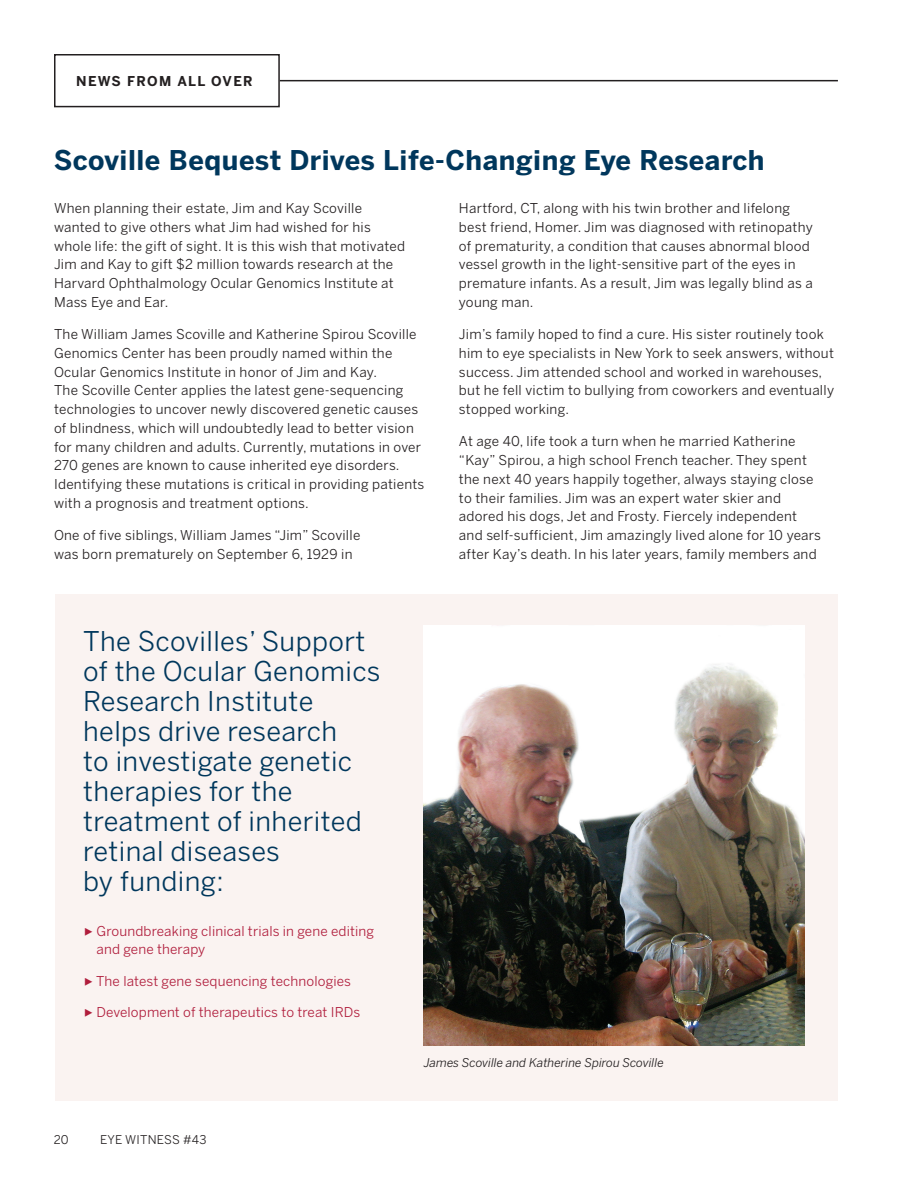
<style>
.page{position:relative;width:918px;height:1188px;background:#fff}
.page>*{position:absolute;margin:0;border:0;box-sizing:border-box;transform-origin:0 0}
.t1{font:27px/30px "Benton Sans";letter-spacing:.015em;color:#00375c}
.Headline{font:700 27px "Benton Sans";letter-spacing:.02em;color:#00375c}
.Body_Copy{font:13.5px/18.8px "Benton Sans";letter-spacing:.02em;color:#231f20}
.Sidebar_Body_Copy{font:13.5px/18px "Benton Sans";letter-spacing:.01em;color:#b01d3c}
.t2{font:700 13.5px "Benton Sans";letter-spacing:.1em;color:#231f20}
.t3{font:italic 12px "Benton Sans";color:#231f20}
.t4{font:12px "Benton Sans";letter-spacing:.02em;color:#231f20}
.s1{font-family:"Freight Sans Pro";font-weight:500}
</style>
<div class="page">
<hr style="left:280px;top:80px;width:558px;height:1px;background:#231f20">
<div style="left:54px;top:54px;width:226px;height:53px;border:2px solid #231f20"></div>
<div style="left:55px;top:595px;width:783px;height:506px;background:#faf3f1"></div>
<img style="left:424px;top:626px;width:380px;height:419px">
<p class="t2" style="left:76px;top:73px;width:178px">NEWS FROM ALL OVER</p>
<p class="Headline" style="left:54px;top:144px;width:712px">Scoville Bequest Drives Life-Changing Eye Research</p>
<p class="Body_Copy" style="left:54px;top:199px;width:353px">When planning their estate, Jim and Kay Scoville wanted to give others what Jim had wished for his whole life: the gift of sight. It is this wish that motivated Jim and Kay to gift $2 million towards research at the Harvard Ophthalmology Ocular Genomics Institute at Mass Eye and Ear.</p>
<p class="Body_Copy" style="left:54px;top:325px;width:372px">The William James Scoville and Katherine Spirou Scoville Genomics Center has been proudly named within the Ocular Genomics Institute in honor of Jim and Kay.<br>The Scoville Center applies the latest gene-sequencing technologies to uncover newly discovered genetic causes of blindness, which will undoubtedly lead to better vision for many children and adults. Currently, mutations in over 270 genes are known to cause inherited eye disorders.<br>Identifying these mutations is critical in providing patients with a prognosis and treatment options.</p>
<p class="Body_Copy" style="left:54px;top:526px;width:308px">One of five siblings, William James “Jim” Scoville was born prematurely on September 6, 1929 in</p>
<p class="t1" style="left:83px;top:627px;width:299px">The Scovilles’ Support of the Ocular Genomics<br>Research Institute helps drive research<br>to investigate genetic therapies for the treatment of inherited retinal diseases<br>by funding:</p>
<p class="Sidebar_Body_Copy" style="left:97px;top:922px;width:279px;text-indent:-13px"><span class="s1">F</span> Groundbreaking clinical trials in gene editing and gene therapy</p>
<p class="Sidebar_Body_Copy" style="left:83px;top:972px;width:269px"><span class="s1">F</span> The latest gene sequencing technologies</p>
<p class="Sidebar_Body_Copy" style="left:83px;top:1003px;width:279px"><span class="s1">F</span> Development of therapeutics to treat IRDs</p>
<p class="Body_Copy" style="left:459px;top:199px;width:355px">Hartford, CT, along with his twin brother and lifelong best friend, Homer. Jim was diagnosed with retinopathy of prematurity, a condition that causes abnormal blood vessel growth in the light-sensitive part of the eyes in premature infants. As a result, Jim was legally blind as a young man.</p>
<p class="Body_Copy" style="left:459px;top:325px;width:377px">Jim’s family hoped to find a cure. His sister routinely took him to eye specialists in New York to seek answers, without success. Jim attended school and worked in warehouses, but he fell victim to bullying from coworkers and eventually stopped working.</p>
<p class="Body_Copy" style="left:459px;top:432px;width:364px">At age 40, life took a turn when he married Katherine “Kay” Spirou, a high school French teacher. They spent the next 40 years happily together, always staying close to their families. Jim was an expert water skier and adored his dogs, Jet and Frosty. Fiercely independent and self-sufficient, Jim amazingly lived alone for 10 years after Kay’s death. In his later years, family members and</p>
<p class="t4" style="left:54px;top:1132px;width:16px">20</p>
<p class="t4" style="left:100px;top:1132px;width:108px">EYE WITNESS #43</p>
<p class="t3" style="left:424px;top:1055px;width:242px">James Scoville and Katherine Spirou Scoville</p>
</div>
